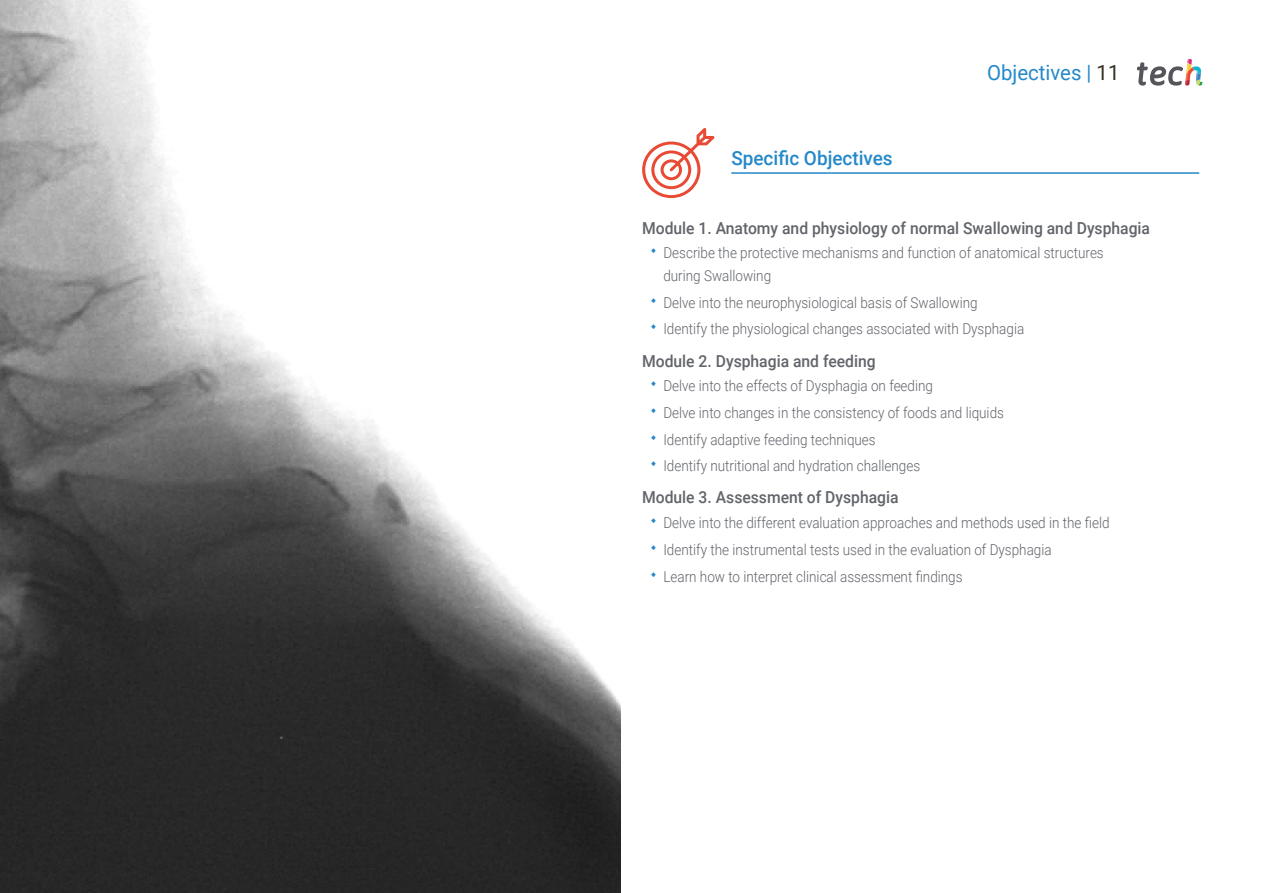
<style>
.page{position:relative;width:1263px;height:893px;background:#fff}
.page>*{position:absolute;margin:0;border:0;box-sizing:border-box;transform-origin:0 0}
.t1{font:21px "Roboto";color:#2488c9}
.t2{font:500 19.5px "Roboto";color:#2488c9}
.t3{font:500 16.5px "Roboto";color:#61646a;scale:.95 1}
.t4{font:300 15px/26.7px "Roboto";color:#61646a;scale:.9 1}
.s1{color:#312e20}
</style>
<div class="page">
<svg style="left:1137px;top:59px;width:65px;height:27px"></svg>
<img style="left:0;top:0;width:621px;height:893px">
<svg style="left:642px;top:128px;width:72px;height:70px"></svg>
<hr style="left:731px;top:173px;width:468px;height:1px;background:#2488c9">
<h2 class="t2" style="left:731px;top:144px;width:163px">Specific Objectives</h2>
<h1 class="t1" style="left:987px;top:57px;width:134px">Objectives | <span class="s1">11</span></h1>
<p class="t3" style="left:642px;top:216px;width:536px">Module 1. Anatomy and physiology of normal Swallowing and Dysphagia</p>
<p class="t4" style="left:663px;top:241px;width:491px;line-height:22.5px">Describe the protective mechanisms and function of anatomical structures during Swallowing</p>
<p class="t4" style="left:663px;top:288px;width:402px">Delve into the neurophysiological basis of Swallowing<br>Identify the physiological changes associated with Dysphagia</p>
<p class="t3" style="left:642px;top:349px;width:247px">Module 2. Dysphagia and feeding</p>
<p class="t4" style="left:663px;top:372px;width:380px">Delve into the effects of Dysphagia on feeding<br>Delve into changes in the consistency of foods and liquids Identify adaptive feeding techniques<br>Identify nutritional and hydration challenges</p>
<p class="t3" style="left:642px;top:486px;width:271px">Module 3. Assessment of Dysphagia</p>
<p class="t4" style="left:663px;top:509px;width:497px">Delve into the different evaluation approaches and methods used in the field<br>Identify the instrumental tests used in the evaluation of Dysphagia<br>Learn how to interpret clinical assessment findings</p>
</div>
